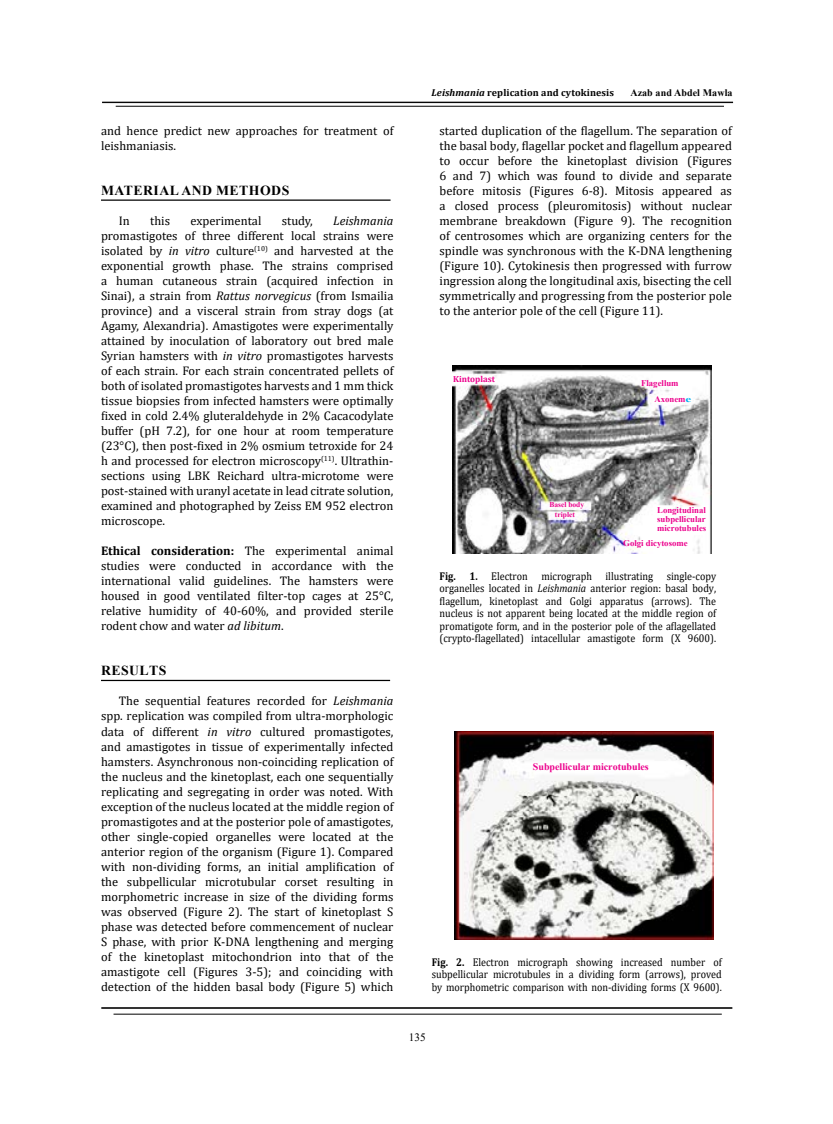
<style>
.page{position:relative;width:833px;height:1124px;background:#fff}
.page>*{position:absolute;margin:0;border:0;box-sizing:border-box;transform-origin:0 0}
.t1{font:700 13.75px "Times New Roman";letter-spacing:.035em;color:#000}
.t2{font:12.5px/15px "Cambria";color:#000;text-align:justify}
.t3{font:italic 12.5px "Cambria";color:#000}
.t4{font:11.25px/12.5px "Cambria";color:#000;text-align:justify;scale:.9 1}
.t5{font:11.25px "Times New Roman";color:#000}
.t6{font:700 10px "Cambria";letter-spacing:.01em;color:#000}
.t7{font:700 10px "Times New Roman";color:#ec008c}
.t8{font:700 10px "Times New Roman";letter-spacing:.01em;color:#000}
.t9{font:700 8.75px/8.8px "Times New Roman";color:#ec008c}
.t10{font:700 8.75px "Cambria";color:#ec008c}
.t11{font:700 7.5px/9.6px "Times New Roman";color:#ec008c;text-align:center}
.s1{font-style:italic}
.s2{font-weight:700}
.s3{color:#00aeef}
</style>
<div class="page">
<hr style="left:102px;top:102px;width:631px;height:1px;background:#000">
<hr style="left:116px;top:106px;width:608px;height:1px;background:#000">
<hr style="left:101px;top:1007px;width:631px;height:1px;background:#000">
<hr style="left:113px;top:1013px;width:609px;height:1px;background:#000">
<hr style="left:101px;top:199px;width:289px;height:2px;background:#000">
<hr style="left:101px;top:679px;width:289px;height:2px;background:#000">
<img style="left:452px;top:365px;width:259px;height:188px">
<img style="left:454px;top:731px;width:259px;height:208px">
<p class="t2" style="left:101px;top:123px;width:294px">and hence predict new approaches for treatment of leishmaniasis.</p>
<p class="t1" style="left:101px;top:180px;width:187px">material and me thods</p>
<p class="t2" style="left:119px;top:213px;width:13px">In</p>
<p class="t2" style="left:150px;top:213px;width:21px">this</p>
<p class="t2" style="left:190px;top:213px;width:72px">experimental</p>
<p class="t2" style="left:282px;top:213px;width:33px">study,</p>
<p class="t3" style="left:333px;top:212px;width:62px">Leishmania</p>
<p class="t2" style="left:101px;top:228px;width:294px">promastigotes of three different local strains were isolated by <span class="s1">in vitro</span> culture<sup>(10)</sup> and harvested at the exponential growth phase. The strains comprised a human cutaneous strain (acquired infection in Sinai), a strain from <span class="s1">Rattus norvegicus</span> (from Ismailia province) and a visceral strain from stray dogs (at Agamy, Alexandria). Amastigotes were experimentally attained by inoculation of laboratory out bred male Syrian hamsters with <span class="s1">in vitro</span> promastigotes harvests of each strain. For each strain concentrated pellets of both of isolated promastigotes harvests and 1 mm thick tissue biopsies from infected hamsters were optimally fixed in cold 2.4% gluteraldehyde in 2% Cacacodylate buffer (pH 7.2), for one hour at room temperature (23°C), then post-fixed in 2% osmium tetroxide for 24 h and processed for electron microscopy<sup>(11)</sup>. Ultrathin&shy;sections using LBK Reichard ultra-microtome were post-stained with uranyl acetate in lead citrate solution, examined and photographed by Zeiss EM 952 electron microscope.</p>
<p class="t2" style="left:101px;top:543px;width:294px"><span class="s2">Ethical consideration:</span> The experimental animal studies were conducted in accordance with the international valid guidelines. The hamsters were housed in good ventilated filter-top cages at 25°C, relative humidity of 40-60%, and provided sterile rodent chow and water <span class="s1">ad libitum</span>.</p>
<p class="t1" style="left:101px;top:660px;width:65px">results</p>
<p class="t2" style="left:101px;top:693px;width:294px;text-indent:18px">The sequential features recorded for <span class="s1">Leishmania </span>spp. replication was compiled from ultra-morphologic data of different <span class="s1">in vitro</span> cultured promastigotes, and amastigotes in tissue of experimentally infected hamsters. Asynchronous non-coinciding replication of the nucleus and the kinetoplast, each one sequentially replicating and segregating in order was noted. With exception of the nucleus located at the middle region of promastigotes and at the posterior pole of amastigotes, other single-copied organelles were located at the anterior region of the organism (Figure 1). Compared with non-dividing forms, an initial amplification of the subpellicular microtubular corset resulting in morphometric increase in size of the dividing forms was observed (Figure 2). The start of kinetoplast S phase was detected before commencement of nuclear S phase, with prior K-DNA lengthening and merging of the kinetoplast mitochondrion into that of the amastigote cell (Figures 3-5); and coinciding with detection of the hidden basal body (Figure 5) which</p>
<p class="t6" style="left:431px;top:86px;width:184px"><span class="s1">Leishmania</span> replication and cytokinesis</p>
<p class="t8" style="left:630px;top:86px;width:104px">Azab and Abdel Mawla</p>
<p class="t2" style="left:439px;top:123px;width:294px">started duplication of the flagellum. The separation of the basal body, flagellar pocket and flagellum appeared to occur before the kinetoplast division (Figures 6 and 7) which was found to divide and separate before mitosis (Figures 6-8). Mitosis appeared as a closed process (pleuromitosis) without nuclear membrane breakdown (Figure 9). The recognition of centrosomes which are organizing centers for the spindle was synchronous with the K-DNA lengthening (Figure 10). Cytokinesis then progressed with furrow ingression along the longitudinal axis, bisecting the cell symmetrically and progressing from the posterior pole to the anterior pole of the cell (Figure 11).</p>
<p class="t10" style="left:453px;top:373px;width:43px">Kintoplast</p>
<p class="t9" style="left:654px;top:375px;width:38px;line-height:15.5px;text-indent:-13px">Flagellum<br>Axonem<span class="s3">e</span></p>
<p class="t11" style="left:549px;top:499px;width:36px">Basel body triplet</p>
<p class="t9" style="left:657px;top:505px;width:51px;text-align:justify">Longitudinal subpellicular microtubules</p>
<p class="t9" style="left:623px;top:538px;width:66px">Golgi dicytosome</p>
<p class="t4" style="left:439px;top:569px;width:309px"><span class="s2">Fig. 1.</span> Electron micrograph illustrating single-copy organelles located in <span class="s1">Leishmania</span> anterior region: basal body, flagellum, kinetoplast and Golgi apparatus (arrows). The nucleus is not apparent being located at the middle region of promatigote form, and in the posterior pole of the aflagellated (crypto-flagellated) intacellular amastigote form (X 9600).</p>
<p class="t7" style="left:533px;top:759px;width:117px">Subpellicular microtubules</p>
<p class="t4" style="left:432px;top:955px;width:324px"><span class="s2">Fig. 2.</span> Electron micrograph showing increased number of subpellicular microtubules in a dividing form (arrows), proved by morphometric comparison with non-dividing forms (X 9600).</p>
<p class="t5" style="left:409px;top:1028px;width:18px">135</p>
</div>
